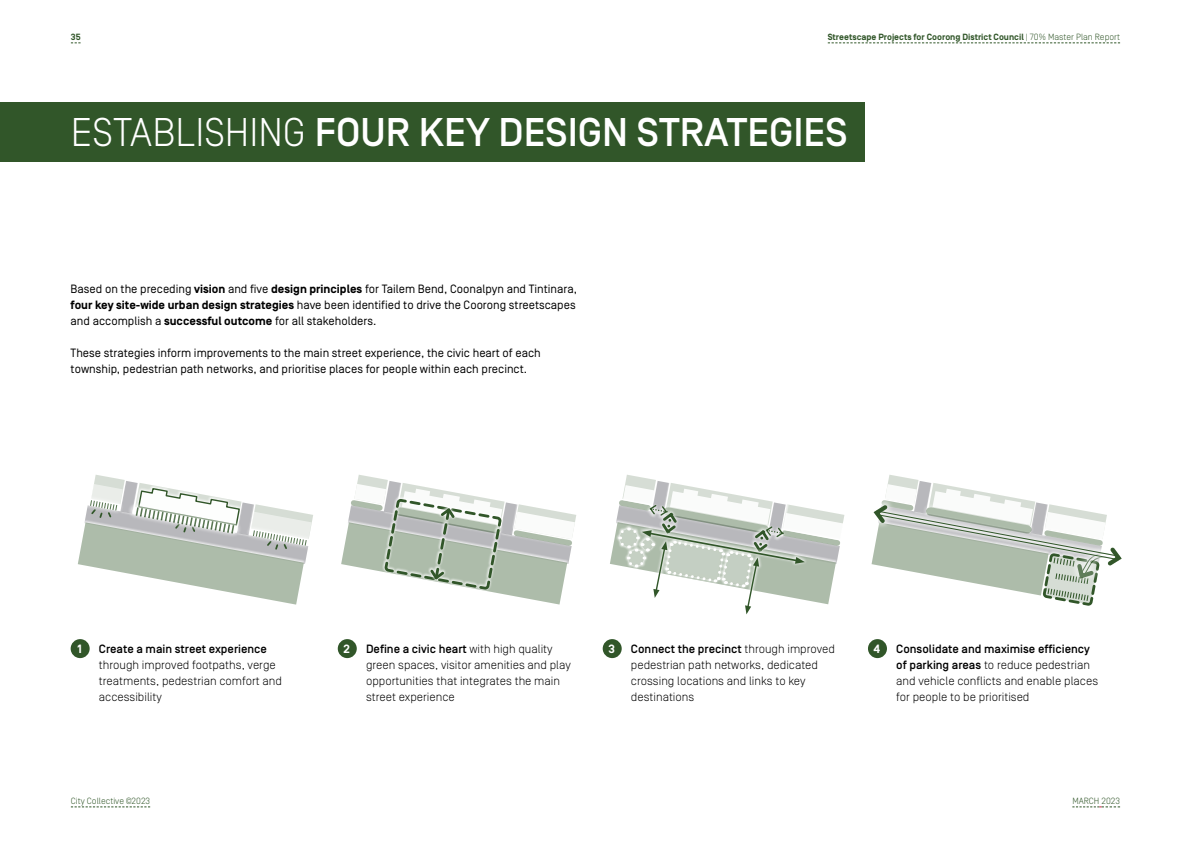
<style>
.page{position:relative;width:1191px;height:842px;background:#fff}
.page>*{position:absolute;margin:0;border:0;box-sizing:border-box;transform-origin:0 0}
.t1{font:500 40px "Simplon Norm";color:#fff}
.t2{font:300 12px/16px "Simplon Norm";color:#000}
.t3{font:12px/16px "Simplon Norm";color:#000;text-align:justify}
.t4{font:500 12px "Simplon Norm";color:#000}
.t5{font:700 12px "Simplon Norm";color:#fff}
.t6{font:700 9px "Simplon Norm";color:#315629}
.t7{font:300 9px "Simplon Norm";color:#315629}
.s1{font-weight:300}
.s2{font-weight:700}
.s3{font-weight:500}
.s4{font-family:"Simplon Mono"}
</style>
<div class="page">
<svg style="left:71px;top:806px;width:79px;height:1px"></svg>
<svg style="left:827px;top:42px;width:293px;height:1px"></svg>
<svg style="left:1072px;top:806px;width:48px;height:1px"></svg>
<div style="left:0;top:102px;width:864px;height:60px;background:#315629"></div>
<div style="left:71px;top:639px;width:19px;height:19px;background:#315629;border-radius:50%"></div>
<div style="left:338px;top:639px;width:19px;height:19px;background:#315629;border-radius:50%"></div>
<div style="left:602px;top:639px;width:19px;height:19px;background:#315629;border-radius:50%"></div>
<div style="left:868px;top:639px;width:19px;height:19px;background:#315629;border-radius:50%"></div>
<svg style="left:610px;top:475px;width:235px;height:139px"></svg>
<svg style="left:78px;top:475px;width:235px;height:130px"></svg>
<svg style="left:871px;top:475px;width:251px;height:131px"></svg>
<svg style="left:341px;top:475px;width:235px;height:130px"></svg>
<p class="t6" style="left:71px;top:32px;width:11px">35</p>
<p class="t6" style="left:827px;top:32px;width:294px">Streetscape Projects for Coorong District Council <span class="s1">| 70% Master Plan Report</span></p>
<h1 class="t1" style="left:71px;top:111px;width:778px"><span class="s1">ESTABLISHING</span> FOUR KEY DESIGN STRATEGIES</h1>
<p class="t3" style="left:71px;top:281px;width:508px">Based on the preceding <span class="s2">vision</span> and five <span class="s2">design principles</span> for Tailem Bend, Coonalpyn and Tintinara, <span class="s2">four key site-wide urban design strategies</span> have been identified to drive the Coorong streetscapes and accomplish a <span class="s2">successful outcome</span> for all stakeholders.</p>
<p class="t3" style="left:71px;top:345px;width:471px">These strategies inform improvements to the main street experience, the civic heart of each township, pedestrian path networks, and prioritise places for people within each precinct.</p>
<p class="t2" style="left:366px;top:641px;width:206px"><span class="s3">Define a civic heart</span> with high quality green spaces, visitor amenities and play opportunities that integrates the main street experience</p>
<p class="t2" style="left:631px;top:641px;width:205px"><span class="s3">Connect the precinct</span> through improved pedestrian path networks, dedicated crossing locations and links to key destinations</p>
<p class="t2" style="left:896px;top:641px;width:203px"><span class="s3">Consolidate and maximise efficiency of parking areas</span> to reduce pedestrian and vehicle conflicts and enable places for people to be prioritised</p>
<p class="t4" style="left:99px;top:642px;width:170px">Create a main street experience</p>
<p class="t2" style="left:99px;top:657px;width:184px">through improved footpaths, verge treatments, pedestrian comfort and accessibility</p>
<p class="t5" style="left:77px;top:643px;width:6px">1</p>
<p class="t5" style="left:343px;top:643px;width:8px">2</p>
<p class="t5" style="left:608px;top:643px;width:8px">3</p>
<p class="t5" style="left:874px;top:643px;width:8px">4</p>
<p class="t7" style="left:71px;top:796px;width:81px">City Collective <span class="s4">©</span>2023</p>
<p class="t7" style="left:1072px;top:796px;width:49px">MARCH 2023</p>
</div>
